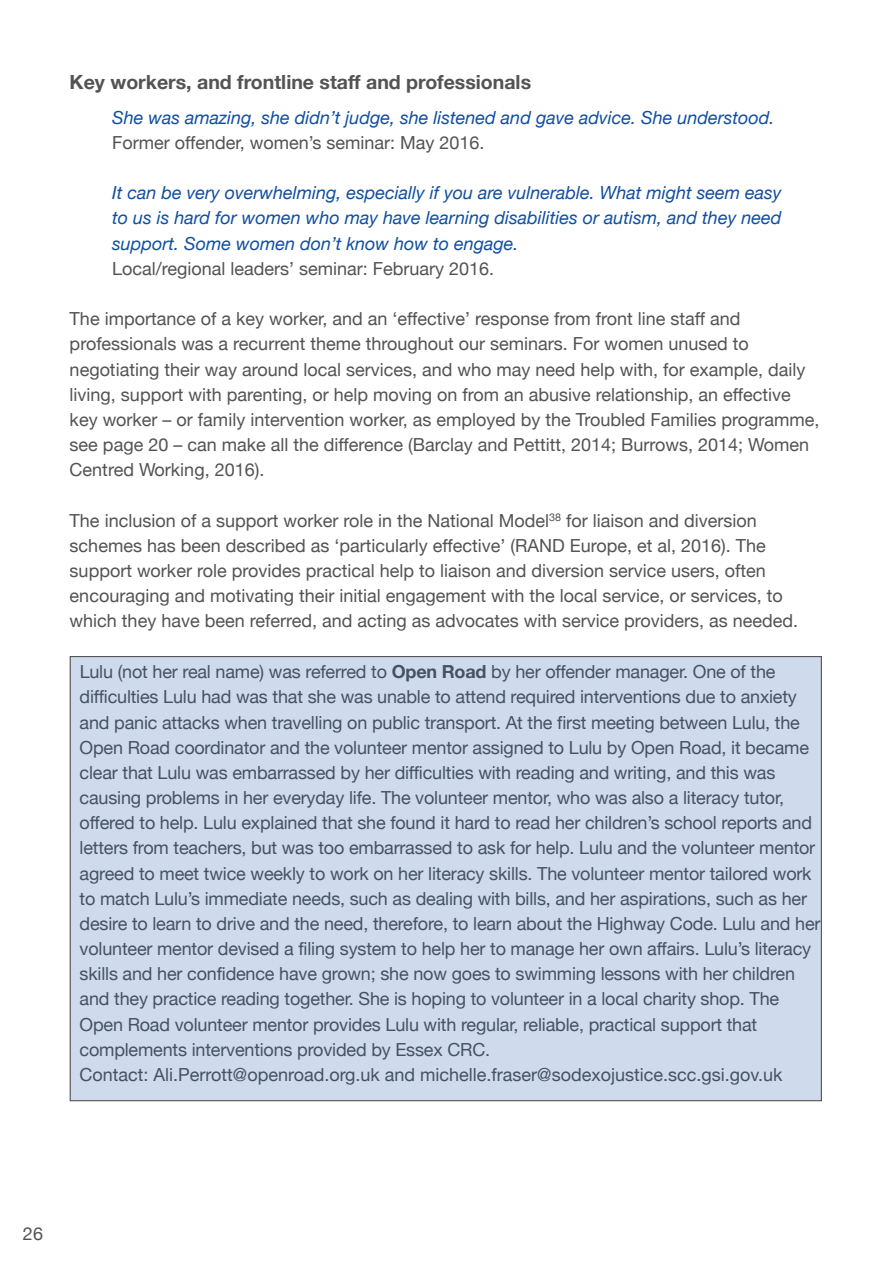
<style>
.page{position:relative;width:893px;height:1263px;background:#fff}
.page>*{position:absolute;margin:0;border:0;box-sizing:border-box;transform-origin:0 0}
.t1{font:700 19.5px "Helvetica Neue";color:#535256}
.t2{font:18px/25.2px "Helvetica Neue";letter-spacing:-.01em;color:#535256}
.t3{font:italic 18px/25.2px "Helvetica Neue";color:#104ea0;text-align:justify}
.s1{font-weight:700}
</style>
<div class="page">
<div style="left:71px;top:657px;width:750px;height:443px;background:#cfdbec"></div>
<p class="t1" style="left:70px;top:70px;width:463px">Key workers, and frontline staff and professionals</p>
<p class="t3" style="left:112px;top:104px;width:664px">She was amazing, she didn’t judge, she listened and gave advice. She understood.</p>
<p class="t2" style="left:112px;top:129px;width:374px">Former offender, women’s seminar: May 2016.</p>
<p class="t3" style="left:112px;top:180px;width:671px">It can be very overwhelming, especially if you are vulnerable. What might seem easy to us is hard for women who may have learning disabilities or autism, and they need support. Some women don’t know how to engage.</p>
<p class="t2" style="left:112px;top:256px;width:384px">Local/regional leaders’ seminar: February 2016.</p>
<p class="t2" style="left:70px;top:306px;width:751px">The importance of a key worker, and an ‘effective’ response from front line staff and professionals was a recurrent theme throughout our seminars. For women unused to negotiating their way around local services, and who may need help with, for example, daily living, support with parenting, or help moving on from an abusive relationship, an effective key worker – or family intervention worker, as employed by the Troubled Families programme, see page 20 – can make all the difference (Barclay and Pettitt, 2014; Burrows, 2014; Women Centred Working, 2016).</p>
<p class="t2" style="left:70px;top:507px;width:730px">The inclusion of a support worker role in the National Model<sup>38</sup> for liaison and diversion schemes has been described as ‘particularly effective’ (RAND Europe, et al, 2016). The support worker role provides practical help to liaison and diversion service users, often encouraging and motivating their initial engagement with the local service, or services, to which they have been referred, and acting as advocates with service providers, as needed.</p>
<p class="t2" style="left:80px;top:659px;width:742px">Lulu (not her real name) was referred to <span class="s1">Open Road</span> by her offender manager. One of the difficulties Lulu had was that she was unable to attend required interventions due to anxiety and panic attacks when travelling on public transport. At the first meeting between Lulu, the Open Road coordinator and the volunteer mentor assigned to Lulu by Open Road, it became clear that Lulu was embarrassed by her difficulties with reading and writing, and this was causing problems in her everyday life. The volunteer mentor, who was also a literacy tutor, offered to help. Lulu explained that she found it hard to read her children’s school reports and letters from teachers, but was too embarrassed to ask for help. Lulu and the volunteer mentor agreed to meet twice weekly to work on her literacy skills. The volunteer mentor tailored work to match Lulu’s immediate needs, such as dealing with bills, and her aspirations, such as her desire to learn to drive and the need, therefore, to learn about the Highway Code. Lulu and her volunteer mentor devised a filing system to help her to manage her own affairs. Lulu’s literacy skills and her confidence have grown; she now goes to swimming lessons with her children and they practice reading together. She is hoping to volunteer in a local charity shop. The Open Road volunteer mentor provides Lulu with regular, reliable, practical support that complements interventions provided by Essex CRC.<br>Contact: Ali.Perrott@openroad.org.uk and michelle.fraser@sodexojustice.scc.gsi.gov.uk</p>
<p class="t2" style="left:23px;top:1221px;width:22px">26</p>
</div>
